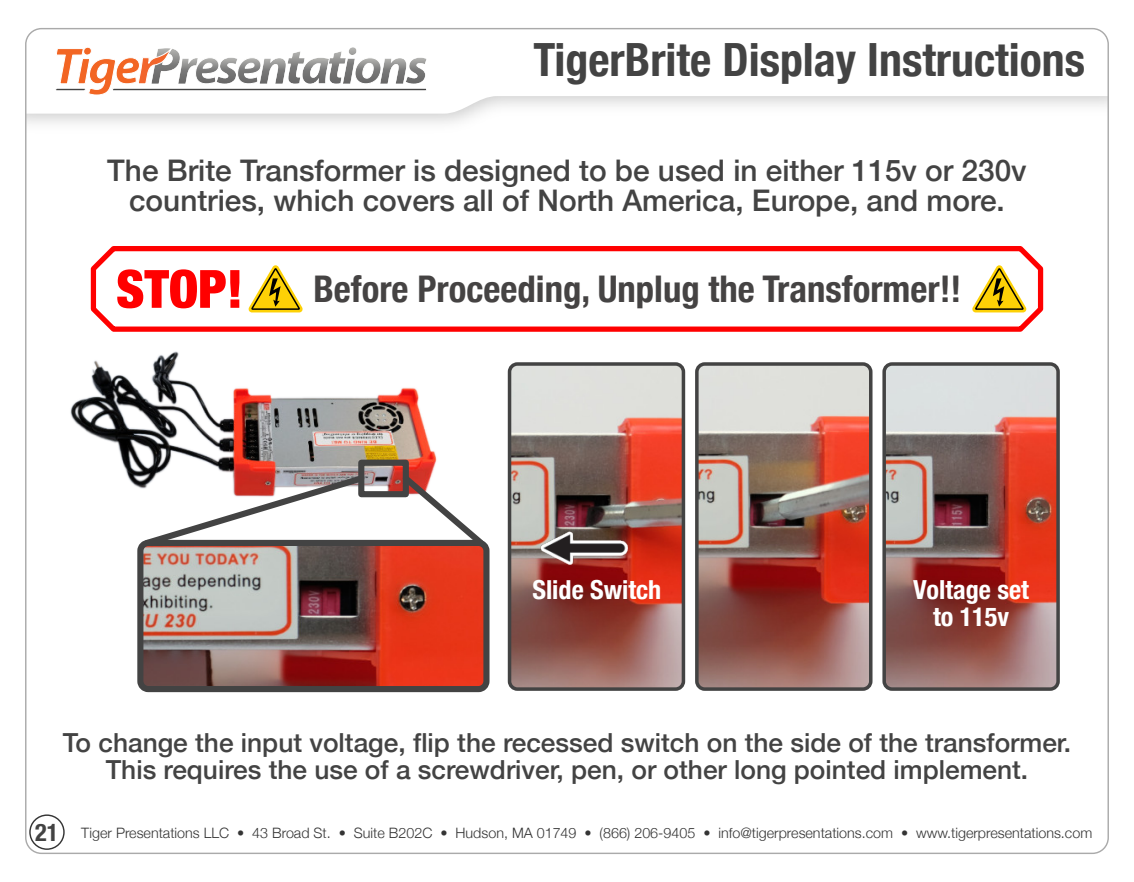
<style>
.page{position:relative;width:1134px;height:882px;background:#fff}
.page>*{position:absolute;margin:0;border:0;box-sizing:border-box;transform-origin:0 0}
.t1{font:900 condensed 52.85px "Helvetica Neue";color:#f00}
.t2{font:700 condensed 45.85px "Helvetica Neue";color:#434343}
.t3{font:700 condensed 36.75px "Helvetica Neue";color:#454343}
.t4{font:500 29.75px/30.6px "Helvetica Neue";color:#434343;text-align:center}
.t5{font:500 26.25px/26.9px "Helvetica Neue";color:#434343;text-align:center}
.t6{font:700 condensed 26.25px/26.9px "Helvetica Neue";color:#fff;text-align:center}
.t7{font:700 condensed 24.32px "Helvetica Neue";color:#434343}
.t8{font:300 14.35px "Helvetica Neue";color:#343434}
</style>
<div class="page">
<svg style="left:26px;top:29px;width:1081px;height:85px"></svg>
<svg style="left:55px;top:47px;width:372px;height:48px"></svg>
<div style="left:29px;top:814px;width:36px;height:36px;border:1px solid #343434;border-radius:50%"></div>
<svg style="left:90px;top:246px;width:954px;height:86px"></svg>
<svg style="left:248px;top:265px;width:55px;height:47px"></svg>
<svg style="left:972px;top:265px;width:54px;height:47px"></svg>
<img style="left:70px;top:351px;width:438px;height:246px">
<img style="left:510px;top:364px;width:173px;height:325px;border-radius:8px">
<div style="left:508px;top:362px;width:177px;height:329px;border:3px solid #434343;border-radius:8px"></div>
<img style="left:697px;top:364px;width:174px;height:325px;border-radius:8px">
<div style="left:695px;top:362px;width:178px;height:329px;border:3px solid #434343;border-radius:8px"></div>
<img style="left:884px;top:364px;width:174px;height:325px;border-radius:8px">
<div style="left:882px;top:362px;width:178px;height:329px;border:3px solid #434343;border-radius:8px"></div>
<div style="left:358px;top:460px;width:51px;height:37px;border:6px solid #434343"></div>
<svg style="left:139px;top:471px;width:230px;height:71px"></svg>
<svg style="left:397px;top:470px;width:93px;height:75px"></svg>
<img style="left:541px;top:532px;width:86px;height:33px">
<img style="left:142px;top:543px;width:344px;height:146px;border-radius:8px">
<div style="left:137px;top:540px;width:353px;height:152px;border:6px solid #434343;border-radius:8px"></div>
<h2 class="t2" style="left:533px;top:32px;width:553px">TigerBrite Display Instructions</h2>
<p class="t4" style="left:107px;top:154px;width:921px">The Brite Transformer is designed to be used in either 115v or 230v countries, which covers all of North America, Europe, and more.</p>
<h1 class="t1" style="left:116px;top:256px;width:129px">STOP!</h1>
<h3 class="t3" style="left:313px;top:267px;width:650px">Before Proceeding, Unplug the Transformer!!</h3>
<p class="t6" style="left:532px;top:576px;width:130px">Slide Switch</p>
<p class="t6" style="left:913px;top:576px;width:117px">Voltage set to 115v</p>
<p class="t5" style="left:63px;top:729px;width:1010px">To change the input voltage, flip the recessed switch on the side of the transformer.<br>This requires the use of a screwdriver, pen, or other long pointed implement.</p>
<p class="t7" style="left:35px;top:817px;width:25px">21</p>
<p class="t8" style="left:81px;top:824px;width:1013px">Tiger Presentations LLC • 43 Broad St. • Suite B202C • Hudson, MA 01749 • (866) 206-9405 • info@tigerpresentations.com • www.tigerpresentations.com</p>
</div>
